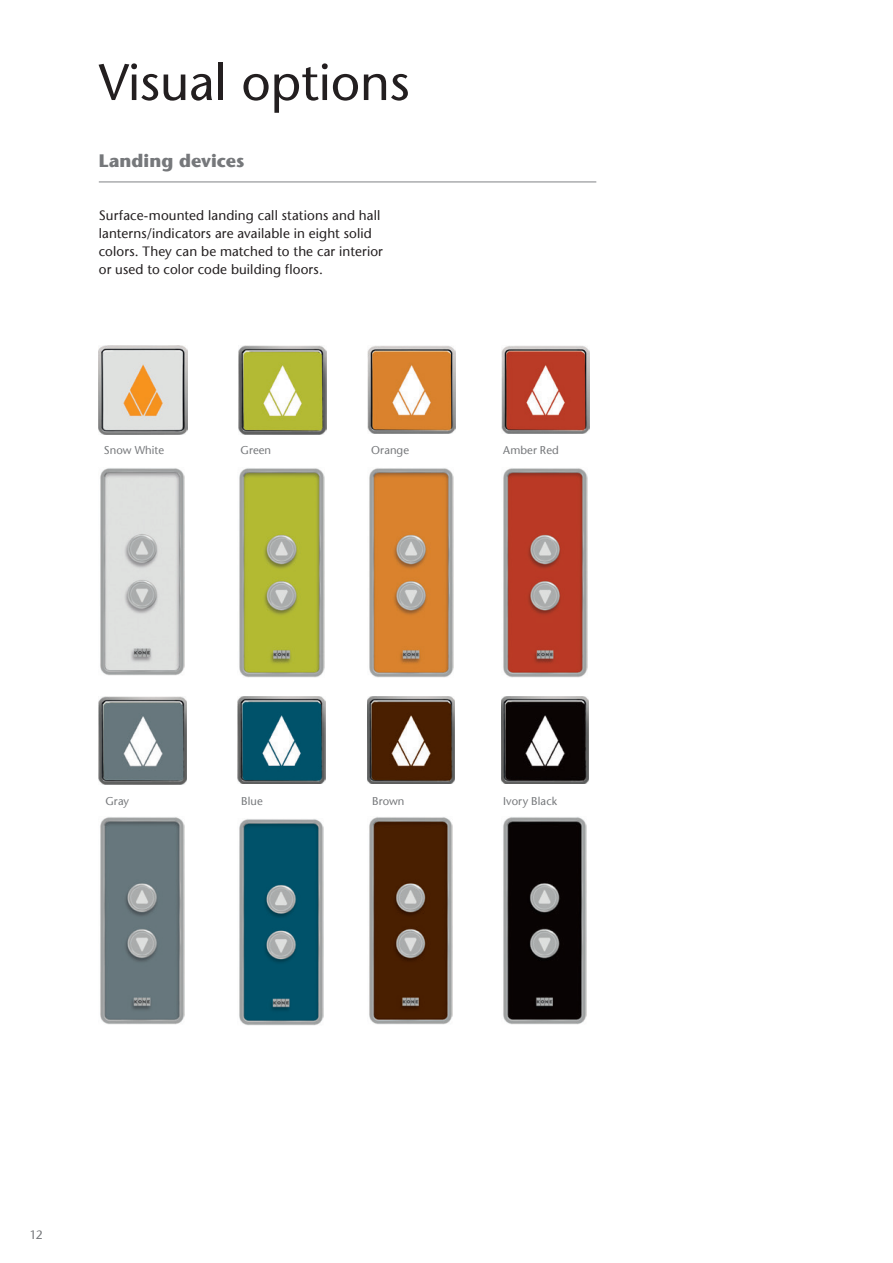
<style>
.page{position:relative;width:893px;height:1263px;background:#fff}
.page>*{position:absolute;margin:0;border:0;box-sizing:border-box;transform-origin:0 0}
.t1{font:51px "Stone Sans";color:#231f20}
.t2{font:700 18px "Stone Sans";color:#76787b}
.t3{font:13.5px/18px "Stone Sans";letter-spacing:.01em;color:#231f20}
.t4{font:12px "Stone Sans";color:#76787b}
.t5{font:11.25px "Stone Sans";letter-spacing:.01em;color:#76787b}
</style>
<div class="page">
<img style="left:99px;top:696px;width:88px;height:89px">
<img style="left:238px;top:696px;width:87px;height:88px">
<img style="left:367px;top:345px;width:89px;height:89px">
<img style="left:99px;top:345px;width:88px;height:89px">
<img style="left:238px;top:345px;width:88px;height:89px">
<img style="left:501px;top:345px;width:89px;height:89px">
<img style="left:367px;top:696px;width:87px;height:87px">
<img style="left:501px;top:696px;width:87px;height:87px">
<hr style="left:99px;top:182px;width:497px;height:1px;background:#808285">
<img style="left:503px;top:468px;width:85px;height:209px">
<img style="left:503px;top:817px;width:84px;height:207px">
<img style="left:239px;top:819px;width:84px;height:207px">
<img style="left:369px;top:817px;width:84px;height:207px">
<img style="left:100px;top:817px;width:84px;height:207px">
<img style="left:239px;top:468px;width:85px;height:209px">
<img style="left:100px;top:468px;width:84px;height:207px">
<img style="left:369px;top:468px;width:85px;height:209px">
<h1 class="t1" style="left:99px;top:52px;width:312px">Visual options</h1>
<h2 class="t2" style="left:99px;top:150px;width:147px">Landing devices</h2>
<p class="t3" style="left:99px;top:206px;width:286px">Surface-mounted landing call stations and hall lanterns/indicators are available in eight solid colors. They can be matched to the car interior or used to color code building floors.</p>
<p class="t5" style="left:104px;top:443px;width:62px">Snow White</p>
<p class="t5" style="left:241px;top:443px;width:32px">Green</p>
<p class="t5" style="left:371px;top:443px;width:40px">Orange</p>
<p class="t5" style="left:503px;top:443px;width:57px">Amber Red</p>
<p class="t5" style="left:105px;top:794px;width:25px">Gray</p>
<p class="t5" style="left:241px;top:794px;width:23px">Blue</p>
<p class="t5" style="left:372px;top:794px;width:34px">Brown</p>
<p class="t5" style="left:503px;top:794px;width:56px">Ivory Black</p>
<p class="t4" style="left:30px;top:1227px;width:15px">12</p>
</div>
